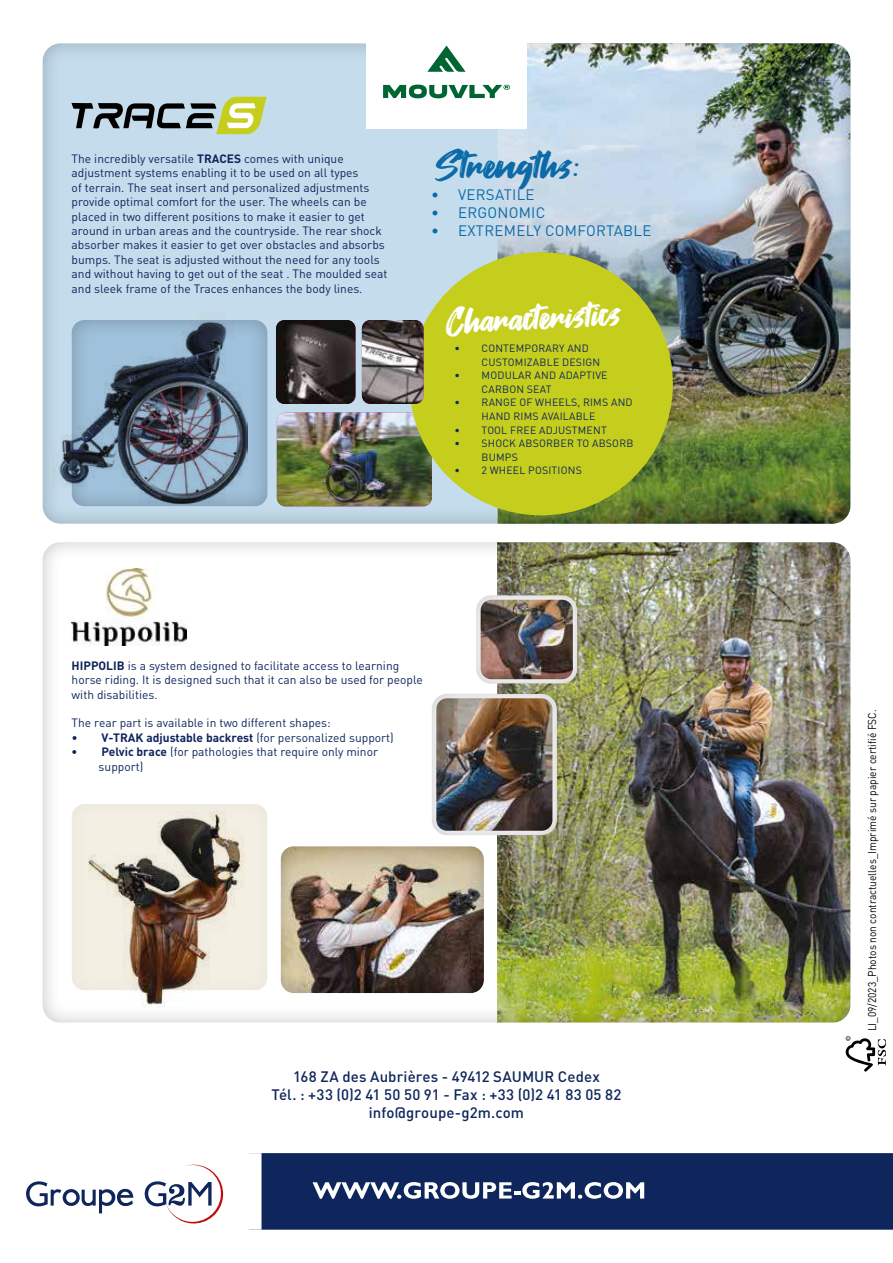
<style>
.page{position:relative;width:893px;height:1263px;background:#fff}
.page>*{position:absolute;margin:0;border:0;box-sizing:border-box;transform-origin:0 0}
.t1{font:39px "Fontjek";color:#0b6ba8}
.t2{font:36px "Fontjek";color:#fff}
.t3{font:500 15px/18px "DIN Pro";letter-spacing:.005em;color:#0f265c;text-align:center}
.t4{font:15px "DIN Pro";letter-spacing:.02em;color:#0b6ba8}
.t5{font:12px/14.4px "DIN Pro";color:#0f265c}
.t6{font:11.25px "DIN Pro";color:#000;scale:.9 1}
.t7{font:10.5px/13.5px "DIN Pro";letter-spacing:.02em;color:#0f265c}
.s1{font-weight:700}
</style>
<div class="page">
<div style="left:40px;top:42px;width:812px;height:484px;background:#000;opacity:.25"></div>
<div style="left:40px;top:541px;width:812px;height:484px;background:#000;opacity:.25"></div>
<svg style="left:40px;top:1023px;width:847px;height:31px"></svg>
<svg style="left:846px;top:1036px;width:40px;height:36px"></svg>
<div style="left:261px;top:1153px;width:632px;height:77px;background:#0f265c"></div>
<svg style="left:26px;top:1153px;width:235px;height:77px"></svg>
<svg style="left:313px;top:1182px;width:331px;height:17px"></svg>
<svg style="left:72px;top:97px;width:195px;height:37px;background:#98a695"></svg>
<div style="left:366px;top:28px;width:161px;height:101px;background:#fff"></div>
<svg style="left:427px;top:46px;width:39px;height:26px"></svg>
<svg style="left:383px;top:85px;width:127px;height:13px"></svg>
<img style="left:276px;top:320px;width:79px;height:84px">
<div style="left:476px;top:593px;width:103px;height:91px;background:#000;opacity:.25"></div>
<img style="left:277px;top:413px;width:155px;height:93px">
<div style="left:71px;top:318px;width:198px;height:190px;background:#000;opacity:.25"></div>
<div style="left:71px;top:802px;width:198px;height:189px;background:#000;opacity:.25"></div>
<div style="left:281px;top:844px;width:205px;height:150px;background:#000;opacity:.25"></div>
<div style="left:410px;top:252px;width:263px;height:263px;background:#c5ce1d;border-radius:50%"></div>
<img style="left:362px;top:320px;width:61px;height:84px">
<img style="left:72px;top:569px;width:114px;height:77px">
<img style="left:52px;top:313px;width:196px;height:202px">
<img style="left:72px;top:811px;width:195px;height:195px">
<div style="left:431px;top:691px;width:127px;height:146px;background:#000;opacity:.25"></div>
<p class="t5" style="left:72px;top:150px;width:317px">The incredibly versatile <span class="s1">TRACES</span> comes with unique adjustment systems enabling it to be used on all types<br>of terrain. The seat insert and personalized adjustments provide optimal comfort for the user. The wheels can be placed in two different positions to make it easier to get around in urban areas and the countryside. The rear shock absorber makes it easier to get over obstacles and absorbs bumps. The seat is adjusted without the need for any tools and without having to get out of the seat . The moulded seat and sleek frame of the Traces enhances the body lines.</p>
<h1 class="t1" style="left:435px;top:140px;width:147px">Strengths:</h1>
<p class="t4" style="left:431px;top:183px;width:105px">• VERSATILE</p>
<p class="t4" style="left:431px;top:201px;width:116px">• ERGONOMIC</p>
<p class="t4" style="left:431px;top:219px;width:222px">• EXTREMELY COMFORTABLE</p>
<h2 class="t2" style="left:445px;top:299px;width:177px;rotate:-3deg">Characteristics</h2>
<p class="t7" style="left:482px;top:341px;width:120px;text-indent:-27px">• CONTEMPORARY AND<br>CUSTOMIZABLE DESIGN</p>
<p class="t7" style="left:482px;top:368px;width:128px;text-indent:-27px">• MODULAR AND ADAPTIVE<br>CARBON SEAT</p>
<p class="t7" style="left:482px;top:395px;width:153px;text-indent:-27px">• RANGE OF WHEELS, RIMS AND<br>HAND RIMS AVAILABLE</p>
<p class="t7" style="left:455px;top:422px;width:154px">• TOOL FREE ADJUSTMENT</p>
<p class="t7" style="left:482px;top:435px;width:153px;text-indent:-27px">• SHOCK ABSORBER TO ABSORB<br>BUMPS</p>
<p class="t7" style="left:454px;top:462px;width:129px">• 2 WHEEL POSITIONS</p>
<p class="t5" style="left:72px;top:657px;width:353px"><span class="s1">HIPPOLIB</span> is a system designed to facilitate access to learning horse riding. It is designed such that it can also be used for people with disabilities.</p>
<p class="t5" style="left:72px;top:715px;width:261px">The rear part is available in two different shapes:</p>
<p class="t5" style="left:72px;top:729px;width:324px">• <span class="s1">V-TRAK adjustable backrest</span> (for personalized support)</p>
<p class="t5" style="left:99px;top:743px;width:281px;text-indent:-27px"><span class="s1">• Pelvic brace</span> (for pathologies that require only minor support)</p>
<p class="t3" style="left:272px;top:1066px;width:351px">168 ZA des Aubrières - 49412 SAUMUR Cedex<br>Tél. : +33 (0)2 41 50 50 91 - Fax : +33 (0)2 41 83 05 82 info@groupe-g2m.com</p>
<p class="t6" style="left:863px;top:1031px;width:359px;rotate:-90deg">LI_09/2023_Photos non contractuelles_Imprimé sur papier certifié FSC.</p>
</div>
